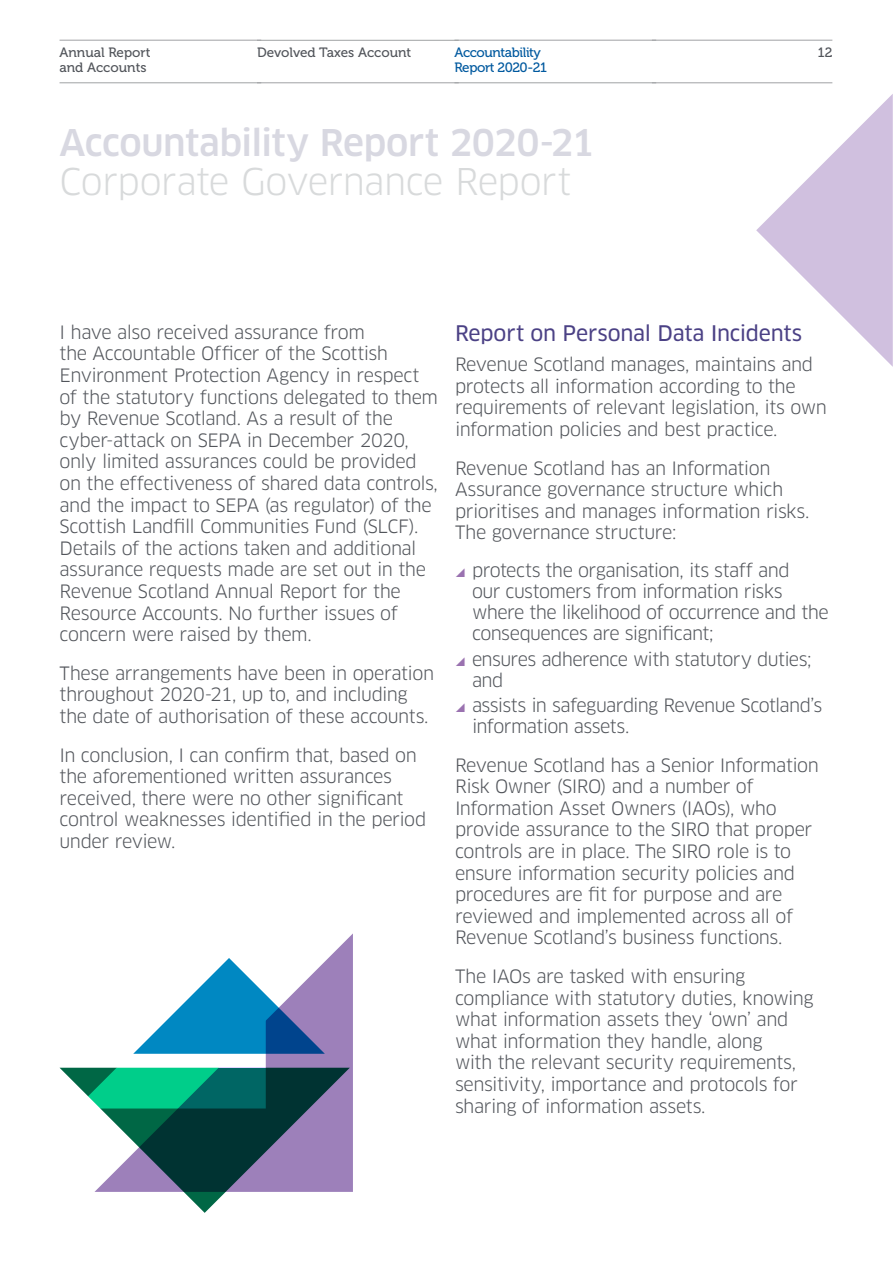
<style>
.page{position:relative;width:893px;height:1263px;background:#fff}
.page>*{position:absolute;margin:0;border:0;box-sizing:border-box;transform-origin:0 0}
.Heading_Med{font:500 36px "Clan OT";letter-spacing:-.015em;color:#d8d8e1}
.Grey_Heading_THIN{font:36px "Clan OT";letter-spacing:-.015em;color:#d8dadb}
.Body_Txt_SUB_Headi{font:21px "Clan OT News";letter-spacing:-.01em;color:#4b4185}
.Body_Text{font:18px/21.6px "Clan OT";letter-spacing:-.025em;color:#52555b}
.t1{font:13.5px/15px "Museo 500";color:#52555b}
.t2{font:13.5px/15px "Museo 500";letter-spacing:-.03em;color:#00599f}
</style>
<div class="page">
<svg style="left:756px;top:94px;width:137px;height:273px"></svg>
<svg style="left:60px;top:936px;width:290px;height:277px"></svg>
<hr style="left:60px;top:40px;width:201px;height:1px;background:#a0a2a4">
<hr style="left:60px;top:82px;width:201px;height:1px;background:#a0a2a4">
<hr style="left:257px;top:40px;width:202px;height:1px;background:#a0a2a4">
<hr style="left:257px;top:82px;width:202px;height:1px;background:#a0a2a4">
<hr style="left:454px;top:40px;width:202px;height:1px;background:#a0a2a4">
<hr style="left:454px;top:82px;width:202px;height:1px;background:#a0a2a4">
<hr style="left:652px;top:40px;width:180px;height:1px;background:#a0a2a4">
<hr style="left:652px;top:82px;width:180px;height:1px;background:#a0a2a4">
<p class="t1" style="left:60px;top:45px;width:93px">Annual Report and Accounts</p>
<p class="t1" style="left:257px;top:46px;width:156px">Devolved Taxes Account</p>
<p class="t2" style="left:454px;top:45px;width:94px">Accountability<br>Report 2020-21</p>
<p class="t1" style="left:818px;top:45px;width:16px">12</p>
<p class="Heading_Med" style="left:60px;top:122px;width:537px">Accountability Report 2020-21</p>
<p class="Grey_Heading_THIN" style="left:60px;top:160px;width:513px">Corporate Governance Report</p>
<p class="Body_Text" style="left:60px;top:321px;width:380px">I have also received assurance from<br>the Accountable Officer of the Scottish Environment Protection Agency in respect of the statutory functions delegated to them by Revenue Scotland. As a result of the cyber-attack on SEPA in December 2020, only limited assurances could be provided on the effectiveness of shared data controls, and the impact to SEPA (as regulator) of the Scottish Landfill Communities Fund (SLCF).<br>Details of the actions taken and additional assurance requests made are set out in the Revenue Scotland Annual Report for the Resource Accounts. No further issues of concern were raised by them.</p>
<p class="Body_Text" style="left:60px;top:662px;width:376px">These arrangements have been in operation throughout 2020-21, up to, and including the date of authorisation of these accounts.</p>
<p class="Body_Text" style="left:60px;top:744px;width:368px">In conclusion, I can confirm that, based on the aforementioned written assurances received, there were no other significant control weaknesses identified in the period under review.</p>
<p class="Body_Txt_SUB_Headi" style="left:455px;top:321px;width:349px">Report on Personal Data Incidents</p>
<p class="Body_Text" style="left:455px;top:354px;width:373px">Revenue Scotland manages, maintains and protects all information according to the requirements of relevant legislation, its own information policies and best practice.</p>
<p class="Body_Text" style="left:455px;top:457px;width:356px">Revenue Scotland has an Information Assurance governance structure which prioritises and manages information risks.<br>The governance structure:</p>
<p class="Body_Text" style="left:472px;top:560px;width:358px;line-height:21px">protects the organisation, its staff and<br>our customers from information risks where the likelihood of occurrence and the consequences are significant;</p>
<p class="Body_Text" style="left:472px;top:649px;width:341px;line-height:21px">ensures adherence with statutory duties; and</p>
<p class="Body_Text" style="left:472px;top:695px;width:352px;line-height:21px">assists in safeguarding Revenue Scotland’s information assets.</p>
<p class="Body_Text" style="left:455px;top:754px;width:365px">Revenue Scotland has a Senior Information Risk Owner (SIRO) and a number of Information Asset Owners (IAOs), who provide assurance to the SIRO that proper controls are in place. The SIRO role is to ensure information security policies and procedures are fit for purpose and are reviewed and implemented across all of Revenue Scotland’s business functions.</p>
<p class="Body_Text" style="left:455px;top:966px;width:360px">The IAOs are tasked with ensuring compliance with statutory duties, knowing what information assets they ‘own’ and what information they handle, along<br>with the relevant security requirements, sensitivity, importance and protocols for sharing of information assets.</p>
</div>
